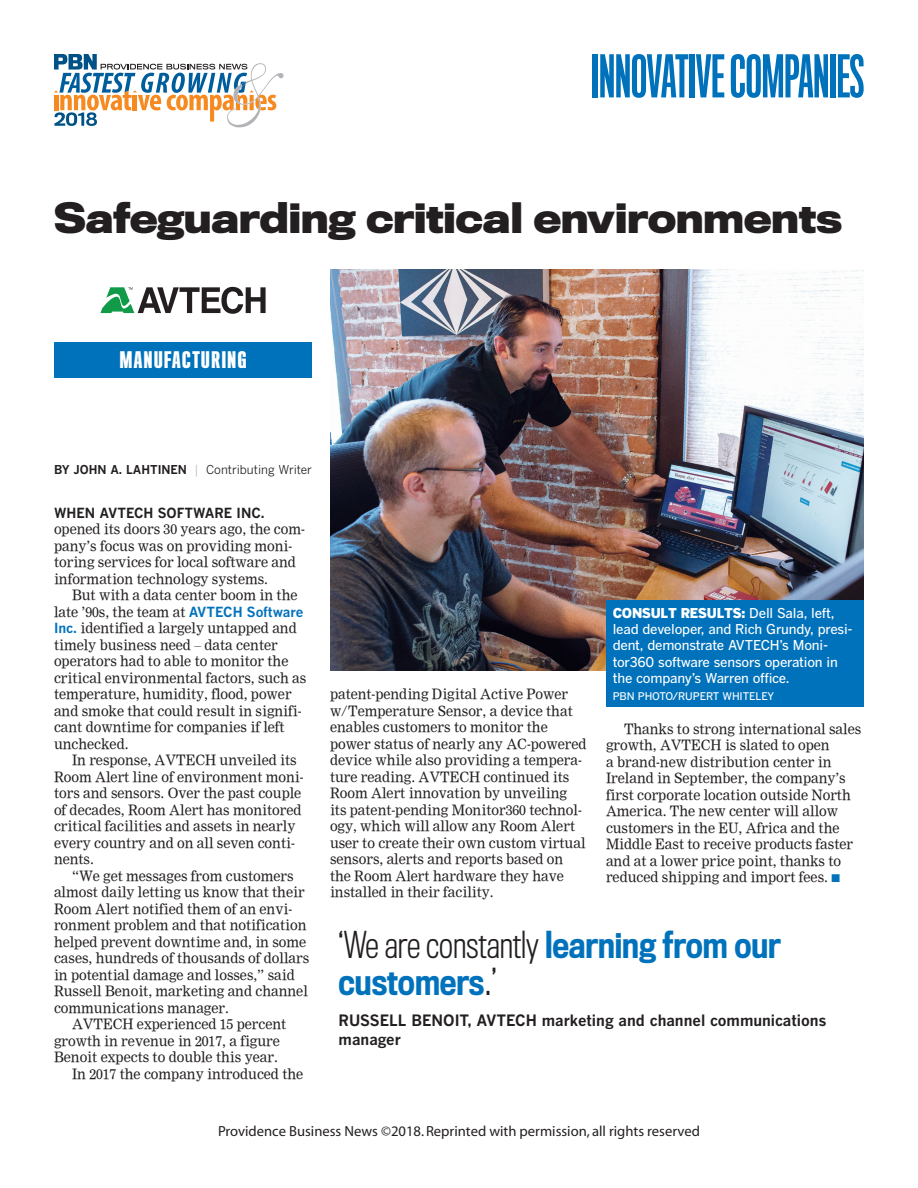
<style>
.page{position:relative;width:918px;height:1188px;background:#fff}
.page>*{position:absolute;margin:0;border:0;box-sizing:border-box;transform-origin:0 0}
.t1{font:54px "Titling Gothic FB Skyline Standard";color:#0072bc}
.Headline_-_Bold_36{font:700 38.85px "Titling Gothic FB Normal";letter-spacing:-.015em;color:#231f20}
.FGICProfile_PullQuot{font:500 34.2px/37.3px "Titling Gothic FB Cond";color:#0072bc}
.t2{font:500 21px "Titling Gothic FB Skyline";letter-spacing:.07em;color:#fff;scale:1.11 1}
.FGIC_Profile_PullQuo{font:700 15.6px/18.6px "Benton Gothic";color:#231f20}
.t3{font:14.7px "Myriad";color:#231f20}
.Body_text{font:13.8px/16.5px "Nimrod";color:#231f20}
.Body_text_no_indent{font:13.8px/16.5px "Nimrod";color:#231f20}
.Caption_text{font:500 13.5px/16.2px "Benton Gothic";letter-spacing:-.015em;color:#fff}
.Body_text_no_indent-2{font:12.15px "Benton Gothic";color:#231f20}
.Photo_credit_line_be{font:500 10.5px "Benton Gothic";letter-spacing:-.01em;color:#fff}
.s1{font-weight:700}
.s2{font-size:12.45px;color:#bcbdc0}
.s3{font-family:"Benton Gothic";font-weight:700}
.s4{font-family:"Benton Gothic";font-weight:700;color:#0072bc}
.s5{font-weight:900}
.s6{color:#0072bc}
.s7{font-weight:300;color:#231f20}
</style>
<div class="page">
<svg style="left:54px;top:54px;width:230px;height:73px"></svg>
<img style="left:330px;top:270px;width:534px;height:401px">
<div style="left:606px;top:600px;width:258px;height:107px;background:#0072bc"></div>
<div style="left:54px;top:342px;width:258px;height:36px;background:#0072bc"></div>
<svg style="left:100px;top:287px;width:166px;height:27px"></svg>
<p class="t1" style="left:592px;top:46px;width:274px">INNOVATIVE COMPANIES</p>
<p class="Headline_-_Bold_36" style="left:54px;top:196px;width:790px">Safeguarding critical environments</p>
<p class="t2" style="left:120px;top:348px;width:115px">MANUFACTURING</p>
<p class="Body_text_no_indent-2" style="left:54px;top:462px;width:260px"><span class="s1">BY JOHN A. LAHTINEN</span> <span class="s2">|</span> Contributing Writer</p>
<p class="Body_text_no_indent" style="left:54px;top:505px;width:253px"><span class="s3">WHEN AVTECH SOFTWARE INC. </span>opened its doors 30 years ago, the com&shy;pany’s focus was on providing moni&shy;toring services for local software and information technology systems.</p>
<p class="Body_text" style="left:54px;top:587px;width:254px;text-indent:18px">But with a data center boom in the late ’90s, the team at <span class="s4">AVTECH Software Inc.</span> identified a largely untapped and timely business need – data center operators had to able to monitor the critical environmental factors, such as temperature, humidity, flood, power and smoke that could result in signifi&shy;cant downtime for companies if left unchecked.</p>
<p class="Body_text" style="left:54px;top:752px;width:251px;text-indent:18px">In response, AVTECH unveiled its<br>Room Alert line of environment moni&shy;tors and sensors. Over the past couple of decades, Room Alert has monitored critical facilities and assets in nearly every country and on all seven conti&shy;nents.</p>
<p class="Body_text" style="left:54px;top:868px;width:257px;text-indent:18px">“We get messages from customers almost daily letting us know that their Room Alert notified them of an envi&shy;ronment problem and that notification helped prevent downtime and, in some cases, hundreds of thousands of dollars in potential damage and losses,” said Russell Benoit, marketing and channel communications manager.</p>
<p class="Body_text" style="left:54px;top:1016px;width:234px;text-indent:18px">AVTECH experienced 15 percent growth in revenue in 2017, a figure<br>Benoit expects to double this year.</p>
<p class="Body_text" style="left:72px;top:1066px;width:233px">In 2017 the company introduced the</p>
<p class="Body_text" style="left:330px;top:686px;width:258px">patent-pending Digital Active Power w/Temperature Sensor, a device that enables customers to monitor the power status of nearly any AC-powered device while also providing a tempera&shy;ture reading. AVTECH continued its Room Alert innovation by unveiling its patent-pending Monitor360 technol&shy;ogy, which will allow any Room Alert user to create their own custom virtual sensors, alerts and reports based on the Room Alert hardware they have installed in their facility.</p>
<p class="Caption_text" style="left:613px;top:605px;width:242px"><span class="s5">CONSULT RESULTS:</span> Dell Sala, left, lead developer, and Rich Grundy, presi&shy;dent, demonstrate AVTECH’s Moni&shy;tor360 software sensors operation in the company’s Warren office.</p>
<p class="Photo_credit_line_be" style="left:613px;top:690px;width:163px">PBN PHOTO/RUPERT WHITELEY</p>
<p class="Body_text" style="left:606px;top:720px;width:257px;text-indent:18px">Thanks to strong international sales growth, AVTECH is slated to open<br>a brand-new distribution center in Ireland in September, the company’s first corporate location outside North America. The new center will allow customers in the EU, Africa and the Middle East to receive products faster and at a lower price point, thanks to reduced shipping and import fees. <span class="s6">■</span></p>
<p class="FGICProfile_PullQuot" style="left:339px;top:927px;width:444px"><span class="s7">‘We are constantly</span> learning from our customers<span class="s7">.’</span></p>
<p class="FGIC_Profile_PullQuo" style="left:339px;top:1011px;width:489px">RUSSELL BENOIT, AVTECH marketing and channel communications manager</p>
<p class="t3" style="left:218px;top:1124px;width:483px">Providence Business News ©2018. Reprinted with permission, all rights reserved</p>
</div>
